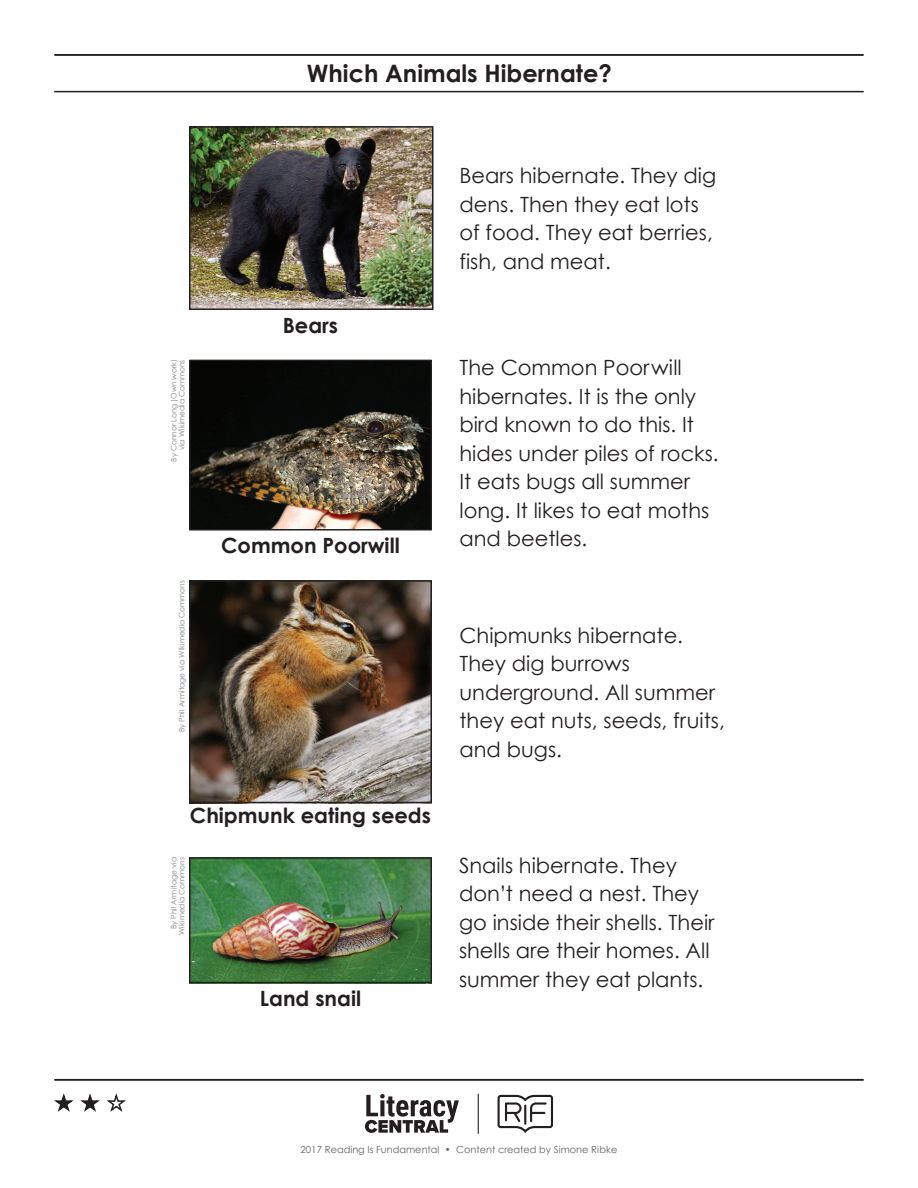
<style>
.page{position:relative;width:918px;height:1188px;background:#fff}
.page>*{position:absolute;margin:0;border:0;box-sizing:border-box;transform-origin:0 0}
.t1{font:700 24px "Century Gothic";color:#231f20}
.t2{font:21px/28.5px "Century Gothic";color:#231f20}
.t3{font:700 21px "Century Gothic";color:#231f20}
.t4{font:9.75px "Century Gothic";color:#636366}
.t5{font:7.5px/8.2px "Century Gothic";color:#808285;text-align:right}
</style>
<div class="page">
<hr style="left:55px;top:54px;width:808px;height:2px;background:#231f20">
<hr style="left:55px;top:91px;width:808px;height:1px;background:#231f20">
<svg style="left:365px;top:1094px;width:94px;height:39px"></svg>
<svg style="left:498px;top:1095px;width:55px;height:38px"></svg>
<hr style="left:478px;top:1094px;width:1px;height:39px;background:#231f20">
<hr style="left:55px;top:1079px;width:808px;height:2px;background:#231f20">
<svg style="left:54px;top:1094px;width:72px;height:18px"></svg>
<img style="left:192px;top:363px;width:237px;height:165px">
<div style="left:189px;top:360px;width:243px;height:171px;border:2px solid #231f20"></div>
<img style="left:192px;top:583px;width:237px;height:217px">
<div style="left:189px;top:580px;width:243px;height:223px;border:2px solid #231f20"></div>
<img style="left:192px;top:860px;width:237px;height:120px">
<div style="left:189px;top:857px;width:243px;height:126px;border:2px solid #231f20"></div>
<img style="left:192px;top:129px;width:239px;height:178px">
<div style="left:189px;top:126px;width:245px;height:184px;border:2px solid #231f20"></div>
<p class="t1" style="left:307px;top:58px;width:307px">Which Animals Hibernate?</p>
<p class="t5" style="left:169px;top:462px;width:103px;rotate:-90deg">By Connor Long (Own work) via Wikimedia Commons</p>
<p class="t5" style="left:178px;top:732px;width:153px;rotate:-90deg">By Phil Armitage via Wikimedia Commons</p>
<p class="t3" style="left:283px;top:312px;width:57px">Bears</p>
<p class="t3" style="left:221px;top:532px;width:180px">Common Poorwill</p>
<p class="t3" style="left:190px;top:802px;width:243px">Chipmunk eating seeds</p>
<p class="t5" style="left:169px;top:935px;width:79px;rotate:-90deg">By Phil Armitage via<br>Wikimedia Commons</p>
<p class="t3" style="left:260px;top:985px;width:103px">Land snail</p>
<p class="t2" style="left:459px;top:161px;width:258px">Bears hibernate. They dig dens. Then they eat lots of food. They eat berries, fish, and meat.</p>
<p class="t2" style="left:459px;top:353px;width:261px">The Common Poorwill hibernates. It is the only bird known to do this. It hides under piles of rocks.<br>It eats bugs all summer long. It likes to eat moths and beetles.</p>
<p class="t2" style="left:459px;top:620px;width:267px">Chipmunks hibernate.<br>They dig burrows underground. All summer they eat nuts, seeds, fruits, and bugs.</p>
<p class="t2" style="left:459px;top:851px;width:257px">Snails hibernate. They don’t need a nest. They go inside their shells. Their shells are their homes. All summer they eat plants.</p>
<p class="t4" style="left:300px;top:1144px;width:319px">2017 Reading Is Fundamental • Content created by Simone Ribke</p>
</div>
